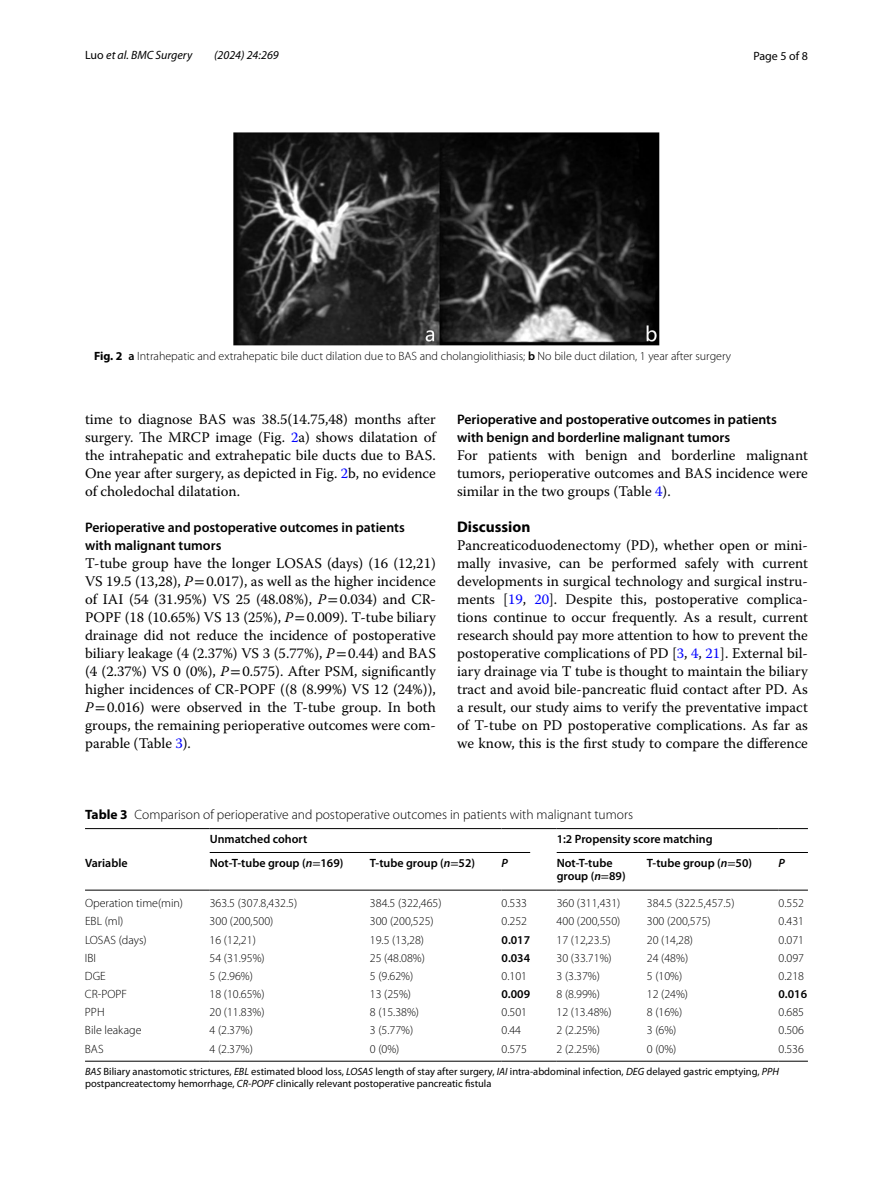
<style>
.page{position:relative;width:893px;height:1187px;background:#fff}
.page>*{position:absolute;margin:0;border:0;box-sizing:border-box;transform-origin:0 0}
.t1{font:700 15.45px "Myriad Pro";color:#000}
.t2{font:14.7px/18px "Warnock Pro";color:#000;text-align:justify}
.t3{font:600 13.8px/18px "Myriad Pro";color:#000}
.t4{font:300 13.5px "Myriad Pro";color:#000}
.t5{font:300 12px "Myriad Pro";color:#000}
.t6{font:600 12px/13.5px "Myriad Pro";color:#000}
.t7{font:italic 12px "Myriad Pro";color:#000}
.t8{font:12px "Myriad Pro";color:#000}
.t9{font:italic 600 12px "Myriad Pro";color:#000}
.t10{font:10.5px/12.8px "Myriad Pro";color:#000}
.s1{font-style:normal}
.s2{font-weight:700}
.s3{font-weight:600}
.s4{color:#00f}
.s5{font-style:italic}
.s6{font-family:"STIX"}
.s7{font-family:"STIX";font-weight:400}
</style>
<div class="page">
<img style="left:234px;top:133px;width:425px;height:212px">
<hr style="left:85px;top:828px;width:125px;height:1px;background:#000">
<hr style="left:210px;top:828px;width:160px;height:1px;background:#000">
<hr style="left:370px;top:828px;width:132px;height:1px;background:#000">
<hr style="left:502px;top:828px;width:55px;height:1px;background:#000">
<hr style="left:557px;top:828px;width:90px;height:1px;background:#000">
<hr style="left:647px;top:828px;width:132px;height:1px;background:#000">
<svg style="left:779px;top:828px;width:29px;height:1px"></svg>
<hr style="left:85px;top:889px;width:125px;height:1px;background:#000">
<hr style="left:210px;top:889px;width:160px;height:1px;background:#000">
<hr style="left:370px;top:889px;width:132px;height:1px;background:#000">
<hr style="left:502px;top:889px;width:55px;height:1px;background:#000">
<hr style="left:557px;top:889px;width:90px;height:1px;background:#000">
<hr style="left:647px;top:889px;width:132px;height:1px;background:#000">
<svg style="left:779px;top:889px;width:29px;height:1px"></svg>
<hr style="left:85px;top:1060px;width:125px;height:1px;background:#000">
<hr style="left:210px;top:1060px;width:160px;height:1px;background:#000">
<hr style="left:370px;top:1060px;width:132px;height:1px;background:#000">
<hr style="left:502px;top:1060px;width:55px;height:1px;background:#000">
<hr style="left:557px;top:1060px;width:90px;height:1px;background:#000">
<hr style="left:647px;top:1060px;width:132px;height:1px;background:#000">
<svg style="left:779px;top:1060px;width:29px;height:1px"></svg>
<hr style="left:210px;top:852px;width:320px;height:1px;background:#000">
<hr style="left:557px;top:852px;width:251px;height:1px;background:#000">
<p class="t7" style="left:85px;top:48px;width:109px"><span class="s1">Luo</span> et al. BMC Surgery</p>
<p class="t7" style="left:214px;top:48px;width:66px">(2024) 24:269</p>
<p class="t8" style="left:753px;top:48px;width:56px">Page 5 of 8</p>
<p class="t5" style="left:94px;top:349px;width:639px"><span class="s2">Fig. 2</span> <span class="s3">a</span> Intrahepatic and extrahepatic bile duct dilation due to BAS and cholangiolithiasis; <span class="s3">b</span> No bile duct dilation, 1 year after surgery</p>
<p class="t2" style="left:85px;top:410px;width:352px">time to diagnose BAS was 38.5(14.75,48) months after surgery. The MRCP image (Fig. <span class="s4">2</span>a) shows dilatation of the intrahepatic and extrahepatic bile ducts due to BAS.<br>One year after surgery, as depicted in Fig. <span class="s4">2</span>b, no evidence of choledochal dilatation.</p>
<p class="t3" style="left:85px;top:518px;width:321px">Perioperative and postoperative outcomes in patients with malignant tumors</p>
<p class="t2" style="left:85px;top:554px;width:352px">T-tube group have the longer LOSAS (days) (16 (12,21)<br>VS 19.5 (13,28), <span class="s5">P</span><span class="s6">=</span>0.017), as well as the higher incidence of IAI (54 (31.95%) VS 25 (48.08%), <span class="s5">P</span><span class="s6">=</span>0.034) and CR-POPF (18 (10.65%) VS 13 (25%), <span class="s5">P</span><span class="s6">=</span>0.009). T-tube biliary drainage did not reduce the incidence of postoperative biliary leakage (4 (2.37%) VS 3 (5.77%), <span class="s5">P</span><span class="s6">=</span>0.44) and BAS (4 (2.37%) VS 0 (0%), <span class="s5">P</span><span class="s6">=</span>0.575). After PSM, significantly higher incidences of CR-POPF ((8 (8.99%) VS 12 (24%)), <span class="s5">P</span><span class="s6">=</span>0.016) were observed in the T-tube group. In both groups, the remaining perioperative outcomes were com&shy;parable (Table <span class="s4">3</span>).</p>
<p class="t3" style="left:457px;top:409px;width:321px">Perioperative and postoperative outcomes in patients with benign and borderline malignant tumors</p>
<p class="t2" style="left:457px;top:445px;width:352px">For patients with benign and borderline malignant tumors, perioperative outcomes and BAS incidence were similar in the two groups (Table <span class="s4">4</span>).</p>
<p class="t1" style="left:457px;top:516px;width:75px">Discussion</p>
<p class="t2" style="left:457px;top:535px;width:352px">Pancreaticoduodenectomy (PD), whether open or mini&shy;mally invasive, can be performed safely with current developments in surgical technology and surgical instru&shy;ments [<span class="s4">19</span>, <span class="s4">20</span>]. Despite this, postoperative complica&shy;tions continue to occur frequently. As a result, current research should pay more attention to how to prevent the postoperative complications of PD [<span class="s4">3</span>, <span class="s4">4</span>, <span class="s4">21</span>]. External bil&shy;iary drainage via T tube is thought to maintain the biliary tract and avoid bile-pancreatic fluid contact after PD. As a result, our study aims to verify the preventative impact of T-tube on PD postoperative complications. As far as we know, this is the first study to compare the difference</p>
<p class="t4" style="left:85px;top:806px;width:549px"><span class="s2">Table 3</span> Comparison of perioperative and postoperative outcomes in patients with malignant tumors</p>
<p class="t6" style="left:210px;top:831px;width:99px">Unmatched cohort</p>
<p class="t6" style="left:557px;top:831px;width:157px">1:2 Propensity score matching</p>
<p class="t6" style="left:85px;top:855px;width:44px">Variable</p>
<p class="t6" style="left:210px;top:855px;width:135px">Not-T-tube group (<span class="s5">n</span><span class="s7">=</span>169)</p>
<p class="t6" style="left:370px;top:855px;width:107px">T-tube group (<span class="s5">n</span><span class="s7">=</span>52)</p>
<p class="t9" style="left:502px;top:855px;width:8px">P</p>
<p class="t6" style="left:557px;top:855px;width:70px">Not-T-tube group (<span class="s5">n</span><span class="s7">=</span>89)</p>
<p class="t6" style="left:647px;top:855px;width:107px">T-tube group (<span class="s5">n</span><span class="s7">=</span>50)</p>
<p class="t9" style="left:779px;top:855px;width:8px">P</p>
<p class="t5" style="left:85px;top:896px;width:100px">Operation time(min)</p>
<p class="t5" style="left:210px;top:896px;width:89px">363.5 (307.8,432.5)</p>
<p class="t5" style="left:370px;top:896px;width:73px">384.5 (322,465)</p>
<p class="t5" style="left:502px;top:896px;width:27px">0.533</p>
<p class="t5" style="left:557px;top:896px;width:65px">360 (311,431)</p>
<p class="t5" style="left:647px;top:896px;width:89px">384.5 (322.5,457.5)</p>
<p class="t5" style="left:779px;top:896px;width:27px">0.552</p>
<p class="t5" style="left:85px;top:914px;width:40px">EBL (ml)</p>
<p class="t5" style="left:210px;top:914px;width:65px">300 (200,500)</p>
<p class="t5" style="left:370px;top:914px;width:65px">300 (200,525)</p>
<p class="t5" style="left:502px;top:914px;width:27px">0.252</p>
<p class="t5" style="left:557px;top:914px;width:65px">400 (200,550)</p>
<p class="t5" style="left:647px;top:914px;width:65px">300 (200,575)</p>
<p class="t5" style="left:779px;top:914px;width:27px">0.431</p>
<p class="t5" style="left:85px;top:932px;width:63px">LOSAS (days)</p>
<p class="t5" style="left:210px;top:932px;width:48px">16 (12,21)</p>
<p class="t5" style="left:370px;top:932px;width:56px">19.5 (13,28)</p>
<p class="t6" style="left:502px;top:932px;width:30px">0.017</p>
<p class="t5" style="left:557px;top:932px;width:56px">17 (12,23.5)</p>
<p class="t5" style="left:647px;top:932px;width:48px">20 (14,28)</p>
<p class="t5" style="left:779px;top:932px;width:27px">0.071</p>
<p class="t5" style="left:85px;top:951px;width:13px">IBI</p>
<p class="t5" style="left:210px;top:951px;width:57px">54 (31.95%)</p>
<p class="t5" style="left:370px;top:951px;width:57px">25 (48.08%)</p>
<p class="t6" style="left:502px;top:950px;width:30px">0.034</p>
<p class="t5" style="left:557px;top:951px;width:57px">30 (33.71%)</p>
<p class="t5" style="left:647px;top:951px;width:43px">24 (48%)</p>
<p class="t5" style="left:779px;top:951px;width:27px">0.097</p>
<p class="t5" style="left:85px;top:969px;width:22px">DGE</p>
<p class="t5" style="left:210px;top:969px;width:45px">5 (2.96%)</p>
<p class="t5" style="left:370px;top:969px;width:45px">5 (9.62%)</p>
<p class="t5" style="left:502px;top:969px;width:27px">0.101</p>
<p class="t5" style="left:557px;top:969px;width:45px">3 (3.37%)</p>
<p class="t5" style="left:647px;top:969px;width:37px">5 (10%)</p>
<p class="t5" style="left:778px;top:969px;width:27px">0.218</p>
<p class="t5" style="left:85px;top:987px;width:44px">CR-POPF</p>
<p class="t5" style="left:210px;top:987px;width:57px">18 (10.65%)</p>
<p class="t5" style="left:370px;top:987px;width:43px">13 (25%)</p>
<p class="t6" style="left:502px;top:986px;width:30px">0.009</p>
<p class="t5" style="left:557px;top:987px;width:45px">8 (8.99%)</p>
<p class="t5" style="left:647px;top:987px;width:43px">12 (24%)</p>
<p class="t6" style="left:778px;top:986px;width:30px">0.016</p>
<p class="t5" style="left:85px;top:1005px;width:21px">PPH</p>
<p class="t5" style="left:210px;top:1005px;width:57px">20 (11.83%)</p>
<p class="t5" style="left:370px;top:1005px;width:51px">8 (15.38%)</p>
<p class="t5" style="left:501px;top:1005px;width:27px">0.501</p>
<p class="t5" style="left:557px;top:1005px;width:57px">12 (13.48%)</p>
<p class="t5" style="left:647px;top:1005px;width:37px">8 (16%)</p>
<p class="t5" style="left:778px;top:1005px;width:27px">0.685</p>
<p class="t5" style="left:85px;top:1023px;width:58px">Bile leakage</p>
<p class="t5" style="left:210px;top:1023px;width:45px">4 (2.37%)</p>
<p class="t5" style="left:370px;top:1023px;width:45px">3 (5.77%)</p>
<p class="t5" style="left:501px;top:1023px;width:21px">0.44</p>
<p class="t5" style="left:557px;top:1023px;width:45px">2 (2.25%)</p>
<p class="t5" style="left:647px;top:1023px;width:31px">3 (6%)</p>
<p class="t5" style="left:778px;top:1023px;width:27px">0.506</p>
<p class="t5" style="left:85px;top:1041px;width:20px">BAS</p>
<p class="t5" style="left:210px;top:1041px;width:45px">4 (2.37%)</p>
<p class="t5" style="left:370px;top:1041px;width:31px">0 (0%)</p>
<p class="t5" style="left:501px;top:1041px;width:27px">0.575</p>
<p class="t5" style="left:557px;top:1041px;width:45px">2 (2.25%)</p>
<p class="t5" style="left:647px;top:1041px;width:31px">0 (0%)</p>
<p class="t5" style="left:778px;top:1041px;width:27px">0.536</p>
<p class="t10" style="left:85px;top:1064px;width:695px"><span class="s5">BAS</span> Biliary anastomotic strictures, <span class="s5">EBL</span> estimated blood loss, <span class="s5">LOSAS</span> length of stay after surgery, <span class="s5">IAI</span> intra-abdominal infection, <span class="s5">DEG</span> delayed gastric emptying, <span class="s5">PPH </span>postpancreatectomy hemorrhage, <span class="s5">CR-POPF</span> clinically relevant postoperative pancreatic fistula</p>
</div>
